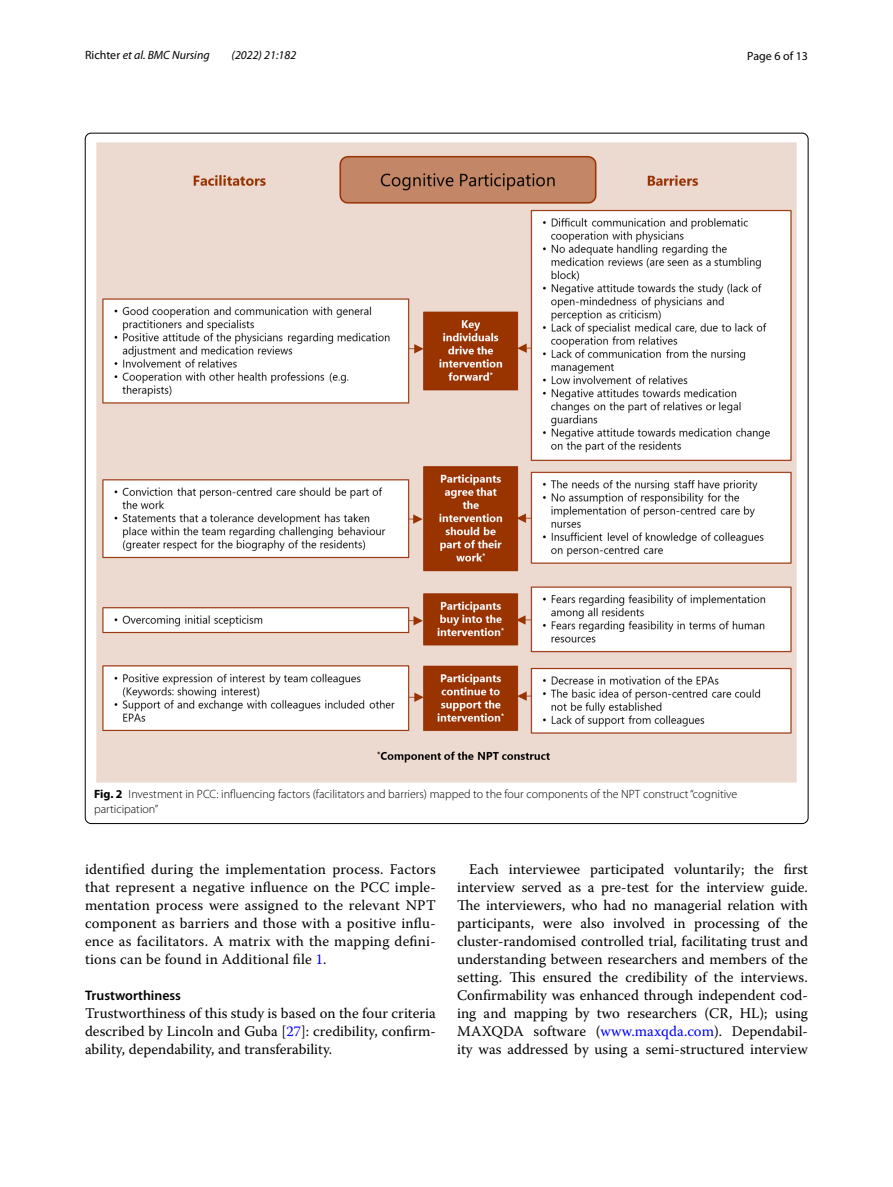
<style>
.page{position:relative;width:893px;height:1187px;background:#fff}
.page>*{position:absolute;margin:0;border:0;box-sizing:border-box;transform-origin:0 0}
.t1{font:14.7px/18px "Warnock Pro";color:#000;text-align:justify}
.t2{font:600 13.8px "Myriad Pro";color:#000}
.t3{font:300 12px/15px "Myriad Pro";color:#000}
.t4{font:italic 12px "Myriad Pro";color:#000}
.t5{font:12px "Myriad Pro";color:#000}
.s1{font-style:normal}
.s2{font-weight:700}
.s3{color:#00f}
</style>
<div class="page">
<img style="left:96px;top:142px;width:701px;height:641px">
<p class="t4" style="left:85px;top:48px;width:126px"><span class="s1">Richter</span> et al. BMC Nursing</p>
<p class="t4" style="left:232px;top:48px;width:66px">(2022) 21:182</p>
<p class="t5" style="left:747px;top:48px;width:62px">Page 6 of 13</p>
<p class="t3" style="left:94px;top:786px;width:645px"><span class="s2">Fig. 2</span> Investment in PCC: influencing factors (facilitators and barriers) mapped to the four components of the NPT construct “cognitive participation”</p>
<p class="t1" style="left:85px;top:860px;width:352px">identified during the implementation process. Factors that represent a negative influence on the PCC imple&shy;mentation process were assigned to the relevant NPT component as barriers and those with a positive influ&shy;ence as facilitators. A matrix with the mapping defini&shy;tions can be found in Additional file <span class="s3">1</span>.</p>
<p class="t2" style="left:85px;top:986px;width:97px">Trustworthiness</p>
<p class="t1" style="left:85px;top:1004px;width:352px">Trustworthiness of this study is based on the four criteria described by Lincoln and Guba [<span class="s3">27</span>]: credibility, confirm&shy;ability, dependability, and transferability.</p>
<p class="t1" style="left:457px;top:860px;width:352px;text-indent:12px">Each interviewee participated voluntarily; the first interview served as a pre-test for the interview guide.<br>The interviewers, who had no managerial relation with participants, were also involved in processing of the cluster-randomised controlled trial, facilitating trust and understanding between researchers and members of the setting. This ensured the credibility of the interviews.<br>Confirmability was enhanced through independent cod&shy;ing and mapping by two researchers (CR, HL); using MAXQDA software (<span class="s3">www.maxqda.com</span>). Dependabil&shy;ity was addressed by using a semi-structured interview</p>
</div>
